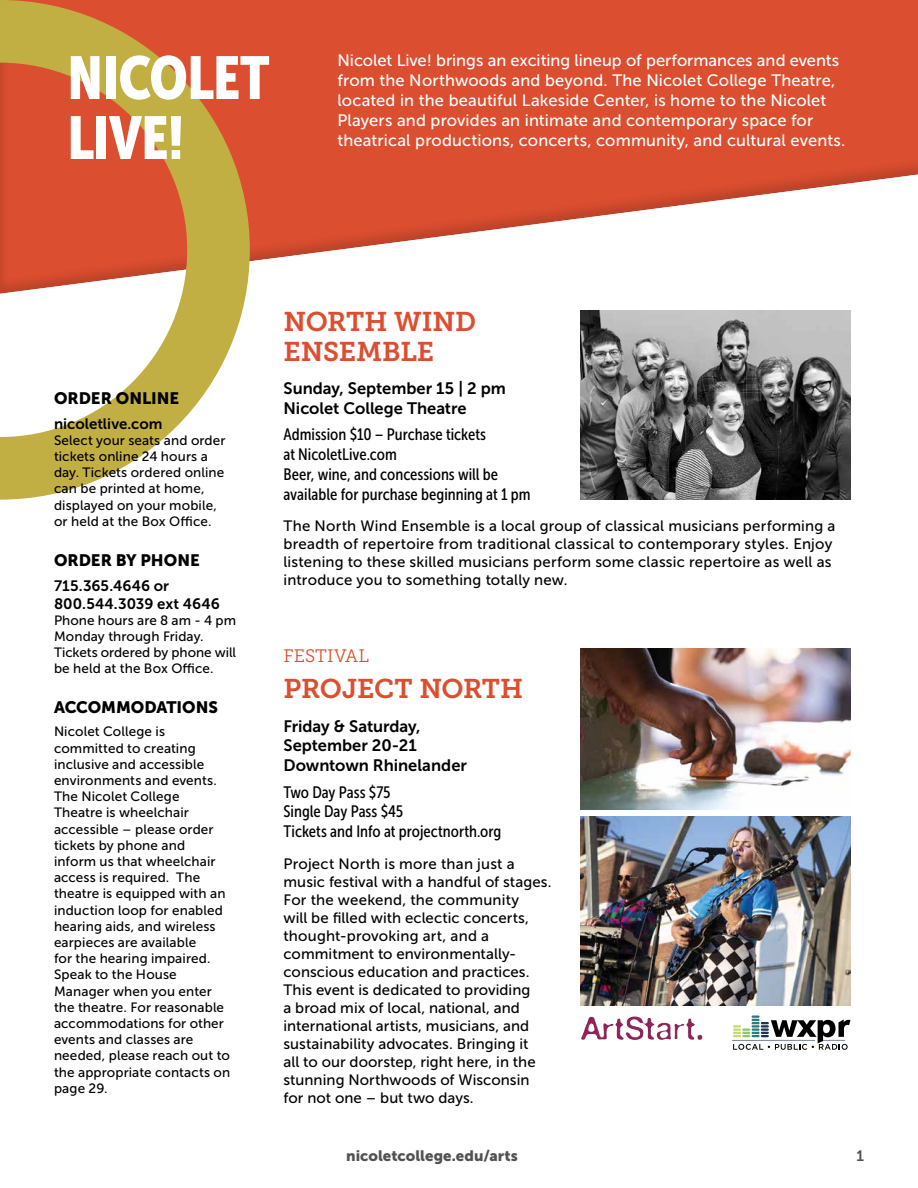
<style>
.page{position:relative;width:918px;height:1188px;background:#fff}
.page>*{position:absolute;margin:0;border:0;box-sizing:border-box;transform-origin:0 0}
.t1{font:60px/60px "Museo Sans Cond 900";letter-spacing:-.005em;color:#fff}
.t2{font:27px/30px "Museo Slab 700";letter-spacing:-.01em;color:#db4e30}
.t3{font:18px "Museo Slab 300";letter-spacing:.005em;color:#db4e30}
.t4{font:16.5px/19.8px "Museo Sans 500";letter-spacing:.005em;color:#fff}
.t5{font:16.5px/19.8px "Museo Sans Cond 500";color:#000}
.t6{font:16.5px/19.8px "Museo Sans 700";color:#000}
.t7{font:16.5px "Museo Sans 900";letter-spacing:-.005em;color:#000}
.t8{font:15px/18px "Museo Sans 500";letter-spacing:.01em;color:#000}
.t9{font:15px/18px "Museo Sans 700";color:#000}
.t10{font:15px "Museo Sans 900";letter-spacing:.005em;color:#515351}
.t11{font:15px "Museo Slab 700";color:#515351}
.t12{font:13.5px/16.2px "Museo Sans 500";letter-spacing:.01em;color:#000}
</style>
<div class="page">
<div style="left:0;top:0;width:918px;height:296px;background:#000;opacity:.15"></div>
<svg style="left:0;top:0;width:250px;height:500px"></svg>
<img style="left:580px;top:310px;width:270px;height:190px">
<img style="left:580px;top:648px;width:270px;height:162px">
<img style="left:580px;top:817px;width:270px;height:189px">
<hr style="left:732px;top:1040px;width:83px;height:1px;background:#788595">
<svg style="left:733px;top:1016px;width:117px;height:34px"></svg>
<img style="left:626px;top:1017px;width:14px;height:20px">
<h1 class="t1" style="left:68px;top:48px;width:204px">NICOLET<br>LIVE!</h1>
<p class="t4" style="left:338px;top:51px;width:510px">Nicolet Live! brings an exciting lineup of performances and events from the Northwoods and beyond. The Nicolet College Theatre, located in the beautiful Lakeside Center, is home to the Nicolet Players and provides an intimate and contemporary space for theatrical productions, concerts, community, and cultural events.</p>
<p class="t7" style="left:54px;top:389px;width:127px">ORDER ONLINE</p>
<p class="t9" style="left:54px;top:414px;width:110px">nicoletlive.com</p>
<p class="t12" style="left:54px;top:432px;width:173px">Select your seats and order tickets online 24 hours a day. Tickets ordered online can be printed at home, displayed on your mobile, or held at the Box Office.</p>
<p class="t7" style="left:54px;top:551px;width:147px">ORDER BY PHONE</p>
<p class="t9" style="left:54px;top:576px;width:167px">715.365.4646 or<br>800.544.3039 ext 4646</p>
<p class="t12" style="left:54px;top:612px;width:184px">Phone hours are 8 am - 4 pm<br>Monday through Friday.<br>Tickets ordered by phone will be held at the Box Office.</p>
<p class="t7" style="left:54px;top:698px;width:166px">ACCOMMODATIONS</p>
<p class="t12" style="left:54px;top:724px;width:178px">Nicolet College is committed to creating inclusive and accessible environments and events.<br>The Nicolet College<br>Theatre is wheelchair accessible – please order tickets by phone and inform us that wheelchair access is required. The theatre is equipped with an induction loop for enabled hearing aids, and wireless earpieces are available<br>for the hearing impaired.<br>Speak to the House<br>Manager when you enter the theatre. For reasonable accommodations for other events and classes are needed, please reach out to the appropriate contacts on page 29.</p>
<h2 class="t2" style="left:284px;top:307px;width:194px">NORTH WIND<br>ENSEMBLE</h2>
<p class="t6" style="left:284px;top:378px;width:224px">Sunday, September 15 | 2 pm<br>Nicolet College Theatre</p>
<p class="t5" style="left:284px;top:425px;width:249px">Admission $10 – Purchase tickets<br>at NicoletLive.com<br>Beer, wine, and concessions will be available for purchase beginning at 1 pm</p>
<p class="t8" style="left:284px;top:517px;width:553px">The North Wind Ensemble is a local group of classical musicians performing a breadth of repertoire from traditional classical to contemporary styles. Enjoy listening to these skilled musicians perform some classic repertoire as well as introduce you to something totally new.</p>
<h3 class="t3" style="left:284px;top:645px;width:87px">FESTIVAL</h3>
<h2 class="t2" style="left:284px;top:674px;width:241px">PROJECT NORTH</h2>
<p class="t6" style="left:284px;top:716px;width:185px">Friday &amp; Saturday,<br>September 20-21<br>Downtown Rhinelander</p>
<p class="t5" style="left:284px;top:782px;width:219px">Two Day Pass $75<br>Single Day Pass $45<br>Tickets and Info at projectnorth.org</p>
<p class="t8" style="left:284px;top:855px;width:270px">Project North is more than just a music festival with a handful of stages.<br>For the weekend, the community<br>will be filled with eclectic concerts, thought-provoking art, and a commitment to environmentally&shy;conscious education and practices.<br>This event is dedicated to providing<br>a broad mix of local, national, and international artists, musicians, and sustainability advocates. Bringing it<br>all to our doorstep, right here, in the stunning Northwoods of Wisconsin for not one – but two days.</p>
<p class="t10" style="left:346px;top:1147px;width:173px">nicoletcollege.edu/arts</p>
<p class="t11" style="left:856px;top:1147px;width:9px">1</p>
</div>
